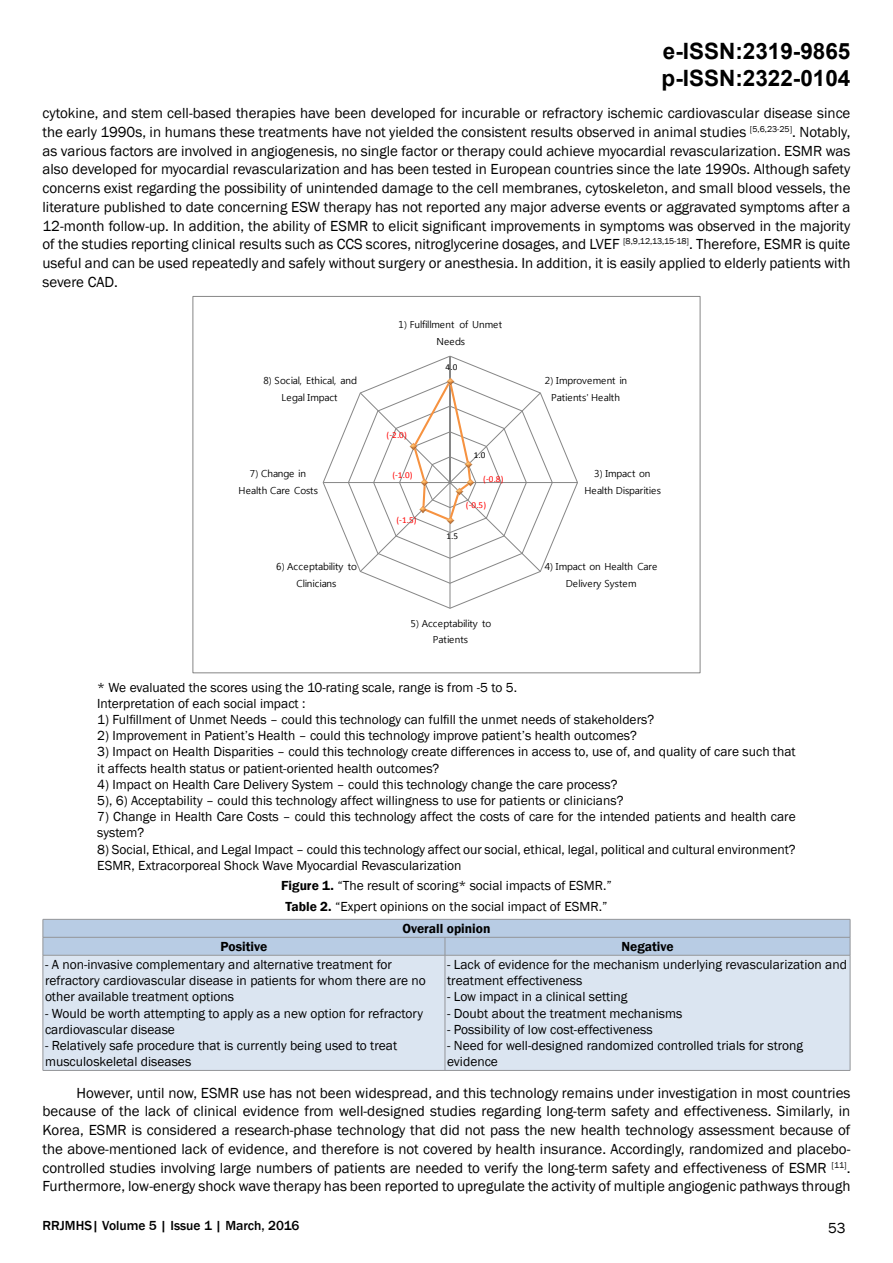
<style>
.page{position:relative;width:893px;height:1263px;background:#fff}
.page>*{position:absolute;margin:0;border:0;box-sizing:border-box;transform-origin:0 0}
.t1{font:700 22.5px/27px "Arial";color:#000}
.t2{font:15px/18.8px "Franklin Gothic";color:#000;text-align:justify}
.t3{font:13.5px/16.2px "Franklin Gothic";color:#000}
.t4{font:500 13.5px "Franklin Gothic";color:#000}
.t5{font:600 13.5px "Franklin Gothic";color:#000}
.t6{font:9.75px/16.6px "Malgun Gothic";letter-spacing:-.005em;color:#000;text-align:center}
.t7{font:9px "Calibri";color:#f00}
.t8{font:9px "Calibri";color:#000}
.s1{font-weight:600}
</style>
<div class="page">
<svg style="left:322px;top:355px;width:256px;height:254px"></svg>
<svg style="left:408px;top:375px;width:69px;height:151px"></svg>
<div style="left:44px;top:956px;width:806px;height:114px;background:#dbe5f1"></div>
<svg style="left:43px;top:919px;width:808px;height:36px;background:#b5c8df"></svg>
<hr style="left:43px;top:955px;width:402px;height:1px;background:#939598">
<hr style="left:43px;top:955px;width:1px;height:115px;background:#939598">
<hr style="left:445px;top:955px;width:405px;height:1px;background:#939598">
<hr style="left:445px;top:955px;width:1px;height:115px;background:#939598">
<hr style="left:850px;top:955px;width:1px;height:115px;background:#939598">
<hr style="left:43px;top:1070px;width:402px;height:1px;background:#939598">
<hr style="left:445px;top:1070px;width:405px;height:1px;background:#939598">
<h1 class="t1" style="left:662px;top:38px;width:190px">e-ISSN:2319-9865 p-ISSN:2322-0104</h1>
<p class="t2" style="left:43px;top:104px;width:809px">cytokine, and stem cell-based therapies have been developed for incurable or refractory ischemic cardiovascular disease since the early 1990s, in humans these treatments have not yielded the consistent results observed in animal studies <sup>[5,6,23-25]</sup>. Notably, as various factors are involved in angiogenesis, no single factor or therapy could achieve myocardial revascularization. ESMR was also developed for myocardial revascularization and has been tested in European countries since the late 1990s. Although safety concerns exist regarding the possibility of unintended damage to the cell membranes, cytoskeleton, and small blood vessels, the literature published to date concerning ESW therapy has not reported any major adverse events or aggravated symptoms after a 12-month follow-up. In addition, the ability of ESMR to elicit significant improvements in symptoms was observed in the majority of the studies reporting clinical results such as CCS scores, nitroglycerine dosages, and LVEF <sup>[8,9,12,13,15-18]</sup>. Therefore, ESMR is quite useful and can be used repeatedly and safely without surgery or anesthesia. In addition, it is easily applied to elderly patients with severe CAD.</p>
<p class="t6" style="left:398px;top:317px;width:105px">1) Fulfillment of Unmet<br>Needs</p>
<p class="t8" style="left:446px;top:361px;width:13px">4.0</p>
<p class="t6" style="left:263px;top:373px;width:95px">8) Social, Ethical, and<br>Legal Impact</p>
<p class="t6" style="left:545px;top:373px;width:84px">2) Improvement in<br>Patients' Health</p>
<p class="t7" style="left:387px;top:430px;width:22px">(-2.0)</p>
<p class="t6" style="left:239px;top:466px;width:81px">7) Change in<br>Health Care Costs</p>
<p class="t7" style="left:392px;top:470px;width:22px">(-1.0)</p>
<p class="t8" style="left:474px;top:449px;width:13px">1.0</p>
<p class="t7" style="left:483px;top:473px;width:22px">(-0.8)</p>
<p class="t7" style="left:466px;top:499px;width:22px">(-0.5)</p>
<p class="t6" style="left:584px;top:466px;width:78px">3) Impact on<br>Health Disparities</p>
<p class="t7" style="left:396px;top:514px;width:22px">(-1.5)</p>
<p class="t8" style="left:446px;top:531px;width:13px">1.5</p>
<p class="t6" style="left:276px;top:559px;width:82px">6) Acceptability to<br>Clinicians</p>
<p class="t6" style="left:545px;top:559px;width:114px">4) Impact on Health Care<br>Delivery System</p>
<p class="t6" style="left:410px;top:615px;width:82px">5) Acceptability to<br>Patients</p>
<p class="t3" style="left:97px;top:679px;width:421px">* We evaluated the scores using the 10-rating scale, range is from -5 to 5.<br>Interpretation of each social impact :</p>
<p class="t3" style="left:97px;top:712px;width:558px">1) Fulfillment of Unmet Needs – could this technology can fulfill the unmet needs of stakeholders?</p>
<p class="t3" style="left:97px;top:728px;width:541px">2) Improvement in Patient’s Health – could this technology improve patient’s health outcomes?</p>
<p class="t3" style="left:97px;top:744px;width:700px">3) Impact on Health Disparities – could this technology create differences in access to, use of, and quality of care such that it affects health status or patient-oriented health outcomes?</p>
<p class="t3" style="left:97px;top:776px;width:528px">4) Impact on Health Care Delivery System – could this technology change the care process?<br>5), 6) Acceptability – could this technology affect willingness to use for patients or clinicians?</p>
<p class="t3" style="left:97px;top:809px;width:700px">7) Change in Health Care Costs – could this technology affect the costs of care for the intended patients and health care system?</p>
<p class="t3" style="left:97px;top:841px;width:700px">8) Social, Ethical, and Legal Impact – could this technology affect our social, ethical, legal, political and cultural environment?<br>ESMR, Extracorporeal Shock Wave Myocardial Revascularization</p>
<p class="t3" style="left:281px;top:878px;width:332px"><span class="s1">Figure 1.</span> “The result of scoring* social impacts of ESMR.”</p>
<p class="t5" style="left:402px;top:920px;width:90px">Overall opinion</p>
<p class="t5" style="left:221px;top:938px;width:48px">Positive</p>
<p class="t5" style="left:621px;top:938px;width:54px">Negative</p>
<p class="t3" style="left:45px;top:957px;width:382px">- A non-invasive complementary and alternative treatment for refractory cardiovascular disease in patients for whom there are no other available treatment options</p>
<p class="t3" style="left:45px;top:1005px;width:379px">- Would be worth attempting to apply as a new option for refractory cardiovascular disease</p>
<p class="t3" style="left:45px;top:1038px;width:354px">- Relatively safe procedure that is currently being used to treat musculoskeletal diseases</p>
<p class="t3" style="left:286px;top:898px;width:323px"><span class="s1">Table 2.</span> “Expert opinions on the social impact of ESMR.”</p>
<p class="t3" style="left:447px;top:957px;width:401px">- Lack of evidence for the mechanism underlying revascularization and treatment effectiveness</p>
<p class="t3" style="left:447px;top:989px;width:182px">- Low impact in a clinical setting</p>
<p class="t3" style="left:447px;top:1005px;width:237px">- Doubt about the treatment mechanisms</p>
<p class="t3" style="left:447px;top:1021px;width:207px">- Possibility of low cost-effectiveness</p>
<p class="t3" style="left:447px;top:1038px;width:357px">- Need for well-designed randomized controlled trials for strong evidence</p>
<p class="t2" style="left:43px;top:1084px;width:809px;text-indent:34px">However, until now, ESMR use has not been widespread, and this technology remains under investigation in most countries because of the lack of clinical evidence from well-designed studies regarding long-term safety and effectiveness. Similarly, in Korea, ESMR is considered a research-phase technology that did not pass the new health technology assessment because of the above-mentioned lack of evidence, and therefore is not covered by health insurance. Accordingly, randomized and placebo&shy;controlled studies involving large numbers of patients are needed to verify the long-term safety and effectiveness of ESMR <sup>[11]</sup>.<br>Furthermore, low-energy shock wave therapy has been reported to upregulate the activity of multiple angiogenic pathways through</p>
<p class="t4" style="left:43px;top:1217px;width:258px">RRJMHS| Volume 5 | Issue 1 | March, 2016</p>
<p class="t2" style="left:828px;top:1219px;width:19px">53</p>
</div>
